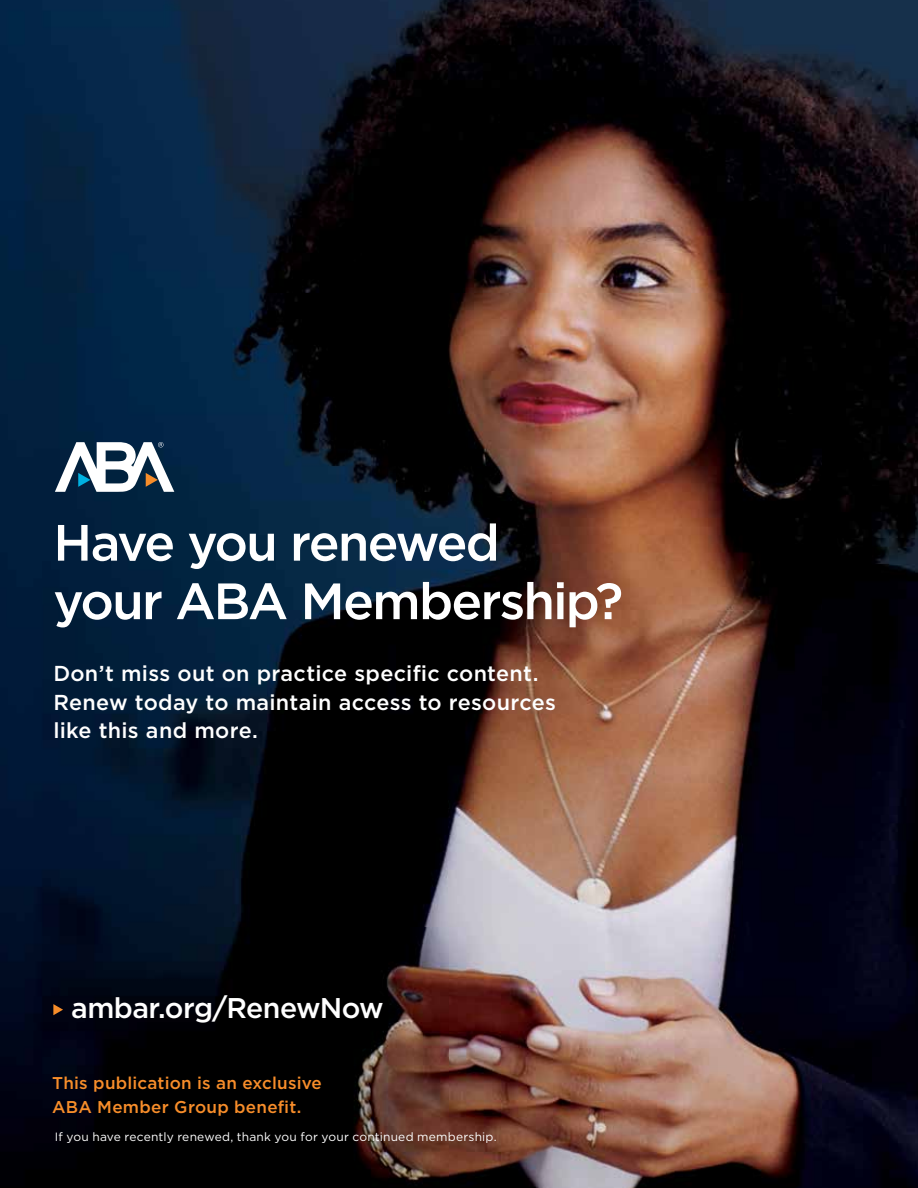
<style>
.page{position:relative;width:918px;height:1188px;background:#fff}
.page>*{position:absolute;margin:0;border:0;box-sizing:border-box;transform-origin:0 0}
.t1{font:500 51px/58.5px "Gotham";letter-spacing:-.035em;color:#fff}
.t2{font:500 28.5px "Gotham";letter-spacing:-.025em;color:#fff}
.t3{font:500 21.6px/28.5px "Gotham";letter-spacing:.015em;color:#fff}
.t4{font:500 17.1px/23.2px "Gotham";letter-spacing:.015em;color:#f78d2a}
.t5{font:12px "Gotham";letter-spacing:.015em;color:#fff}
</style>
<div class="page">
<img style="left:0;top:0;width:918px;height:1188px">
<svg style="left:53px;top:1004px;width:10px;height:11px"></svg>
<svg style="left:55px;top:442px;width:119px;height:50px"></svg>
<p class="t1" style="left:53px;top:513px;width:571px">Have you renewed<br>your ABA Membership?</p>
<p class="t3" style="left:53px;top:659px;width:504px">Don’t miss out on practice specific content.<br>Renew today to maintain access to resources like this and more.</p>
<p class="t2" style="left:71px;top:990px;width:314px">ambar.org/RenewNow</p>
<p class="t4" style="left:52px;top:1071px;width:271px">This publication is an exclusive<br>ABA Member Group benefit.</p>
<p class="t5" style="left:55px;top:1129px;width:443px">If you have recently renewed, thank you for your continued membership.</p>
</div>
